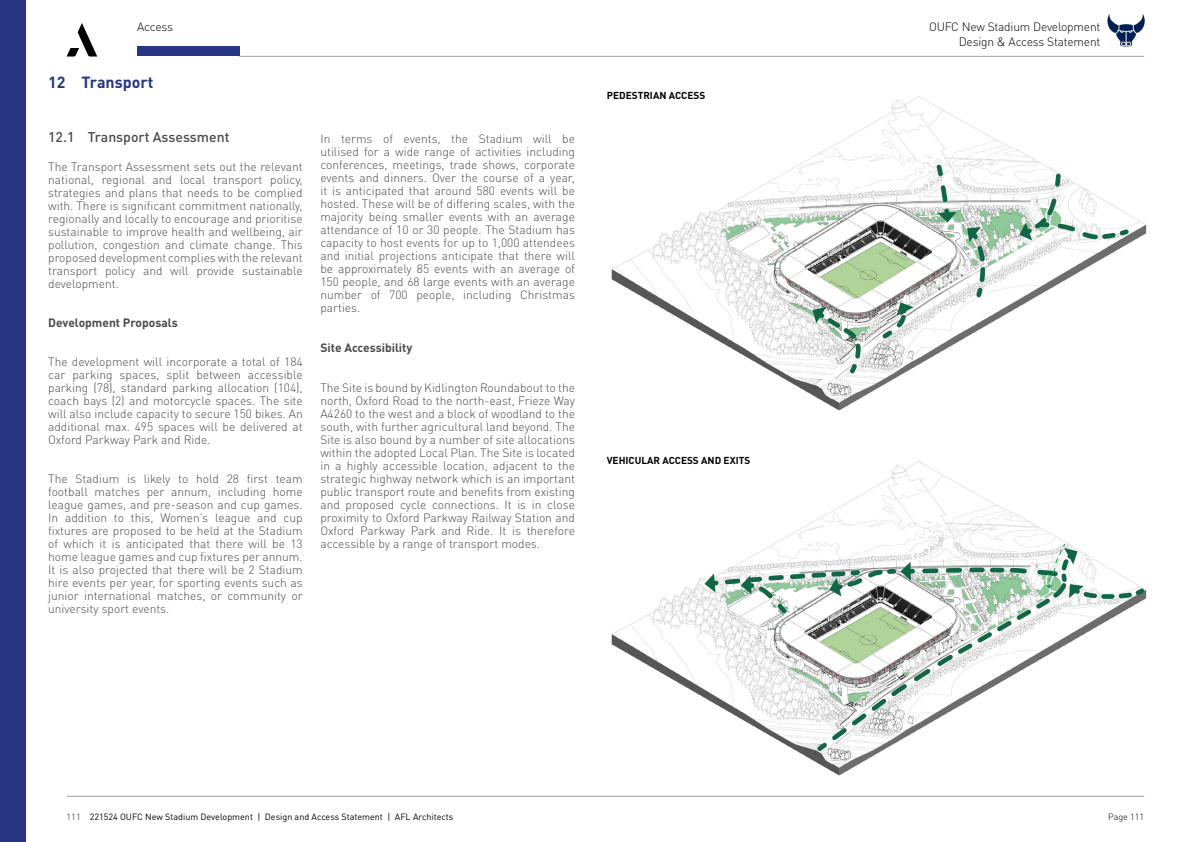
<style>
.page{position:relative;width:1191px;height:842px;background:#fff}
.page>*{position:absolute;margin:0;border:0;box-sizing:border-box;transform-origin:0 0}
.t1{font:700 16px "DINOT";color:#283583}
.t2{font:500 14px "DINOT";color:#4a4a49}
.t3{font:300 12px/13px "DINOT";color:#4a4a49;text-align:justify}
.t4{font:300 12px/14.4px "DIN Pro";letter-spacing:-.015em;color:#000;text-align:right}
.t5{font:700 12px "DINOT";color:#4a4a49}
.t6{font:700 10px "DINOT";color:#000}
.t7{font:9px "DINOT";color:#000}
.t8{font:300 9px "DINOT";color:#000}
.s1{color:#575756}
</style>
<div class="page">
<div style="left:0;top:0;width:26px;height:842px;background:#283583"></div>
<hr style="left:67px;top:796px;width:1077px;height:1px;background:#9d9d9c">
<div style="left:137px;top:46px;width:102px;height:10px;background:#283583"></div>
<svg style="left:67px;top:23px;width:30px;height:34px"></svg>
<hr style="left:239px;top:56px;width:905px;height:1px;background:#9d9d9c">
<img style="left:1107px;top:14px;width:37px;height:33px">
<img style="left:611px;top:461px;width:536px;height:315px">
<svg style="left:813px;top:685px;width:257px;height:70px"></svg>
<svg style="left:704px;top:543px;width:442px;height:142px"></svg>
<img style="left:611px;top:96px;width:536px;height:315px">
<svg style="left:967px;top:227px;width:20px;height:73px"></svg>
<svg style="left:934px;top:162px;width:22px;height:61px"></svg>
<svg style="left:812px;top:307px;width:49px;height:69px"></svg>
<svg style="left:1019px;top:171px;width:112px;height:71px"></svg>
<svg style="left:880px;top:302px;width:33px;height:39px"></svg>
<p class="t4" style="left:137px;top:18px;width:37px">Access</p>
<p class="t4" style="left:929px;top:19px;width:173px">OUFC New Stadium Development<br>Design &amp; Access Statement</p>
<h1 class="t1" style="left:48px;top:72px;width:107px">12 Transport</h1>
<p class="t6" style="left:607px;top:88px;width:100px">PEDESTRIAN ACCESS</p>
<p class="t2" style="left:48px;top:128px;width:183px">12.1 Transport Assessment</p>
<p class="t3" style="left:48px;top:160px;width:256px">The Transport Assessment sets out the relevant national, regional and local transport policy, strategies and plans that needs to be complied with. There is significant commitment nationally, regionally and locally to encourage and prioritise sustainable to improve health and wellbeing, air pollution, congestion and climate change. This proposed development complies with the relevant transport policy and will provide sustainable development.</p>
<p class="t5" style="left:48px;top:315px;width:131px">Development Proposals</p>
<p class="t3" style="left:48px;top:355px;width:256px">The development will incorporate a total of 184 car parking spaces, split between accessible parking (78), standard parking allocation (104), coach bays (2) and motorcycle spaces. The site will also include capacity to secure 150 bikes. An additional max. 495 spaces will be delivered at Oxford Parkway Park and Ride.</p>
<p class="t3" style="left:48px;top:472px;width:256px">The Stadium is likely to hold 28 first team football matches per annum, including home league games, and pre-season and cup games.<br>In addition to this, Women’s league and cup fixtures are proposed to be held at the Stadium of which it is anticipated that there will be 13 home league games and cup fixtures per annum.<br>It is also projected that there will be 2 Stadium hire events per year, for sporting events such as junior international matches, or community or university sport events.</p>
<p class="t3" style="left:320px;top:132px;width:256px">In terms of events, the Stadium will be utilised for a wide range of activities including conferences, meetings, trade shows, corporate events and dinners. Over the course of a year, it is anticipated that around 580 events will be hosted. These will be of differing scales, with the majority being smaller events with an average attendance of 10 or 30 people. The Stadium has capacity to host events for up to 1,000 attendees and initial projections anticipate that there will be approximately 85 events with an average of 150 people, and 68 large events with an average number of 700 people, including Christmas parties.</p>
<p class="t5" style="left:320px;top:340px;width:93px">Site Accessibility</p>
<p class="t3" style="left:320px;top:381px;width:256px">The Site is bound by Kidlington Roundabout to the north, Oxford Road to the north-east, Frieze Way A4260 to the west and a block of woodland to the south, with further agricultural land beyond. The Site is also bound by a number of site allocations within the adopted Local Plan. The Site is located in a highly accessible location, adjacent to the strategic highway network which is an important public transport route and benefits from existing and proposed cycle connections. It is in close proximity to Oxford Parkway Railway Station and Oxford Parkway Park and Ride. It is therefore accessible by a range of transport modes.</p>
<p class="t6" style="left:607px;top:454px;width:145px">VEHICULAR ACCESS AND EXITS</p>
<p class="t7" style="left:67px;top:811px;width:388px"><span class="s1">111</span> 221524 OUFC New Stadium Development | Design and Access Statement | AFL Architects</p>
<p class="t8" style="left:1108px;top:811px;width:38px">Page 111</p>
</div>
